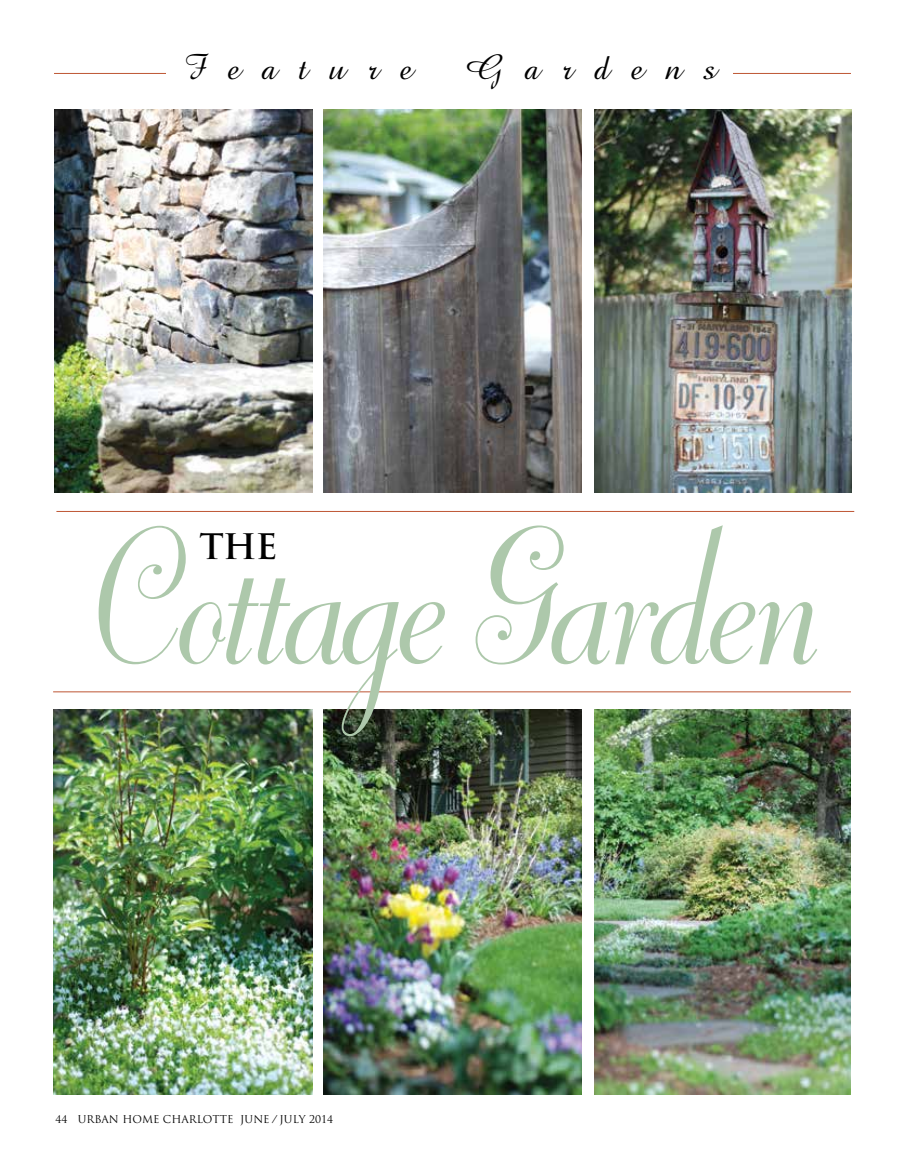
<style>
.page{position:relative;width:905px;height:1168px;background:#fff}
.page>*{position:absolute;margin:0;border:0;box-sizing:border-box;transform-origin:0 0}
.t1{font:234px "Dorchester Script";letter-spacing:-.04em;color:#adc8ab}
.t2{font:36px "Amazone BT";letter-spacing:.6em;color:#000}
.t3{font:700 34.2px "Trajan Pro";color:#000}
.t4{font:10.5px "Trajan Pro";color:#000}
</style>
<div class="page">
<img style="left:324px;top:110px;width:258px;height:383px">
<img style="left:55px;top:110px;width:258px;height:383px">
<img style="left:594px;top:110px;width:257px;height:383px">
<img style="left:54px;top:710px;width:259px;height:384px">
<img style="left:324px;top:710px;width:258px;height:384px">
<img style="left:594px;top:710px;width:256px;height:384px">
<hr style="left:53px;top:691px;width:798px;height:1px;background:#be5633">
<hr style="left:56px;top:511px;width:798px;height:1px;background:#be5633">
<hr style="left:54px;top:73px;width:796px;height:1px;background:#be5633">
<div style="left:167px;top:54px;width:566px;height:43px;background:#fff"></div>
<h2 class="t2" style="left:183px;top:47px;width:231px">Feature</h2>
<h2 class="t2" style="left:464px;top:47px;width:253px">Gardens</h2>
<h1 class="t1" style="left:88px;top:479px;width:730px">Cottage Garden</h1>
<h3 class="t3" style="left:199px;top:525px;width:79px">The</h3>
<p class="t4" style="left:56px;top:1113px;width:279px">44 URBAN HOME CHARLOTTE JUNE / JULY 2014</p>
</div>
